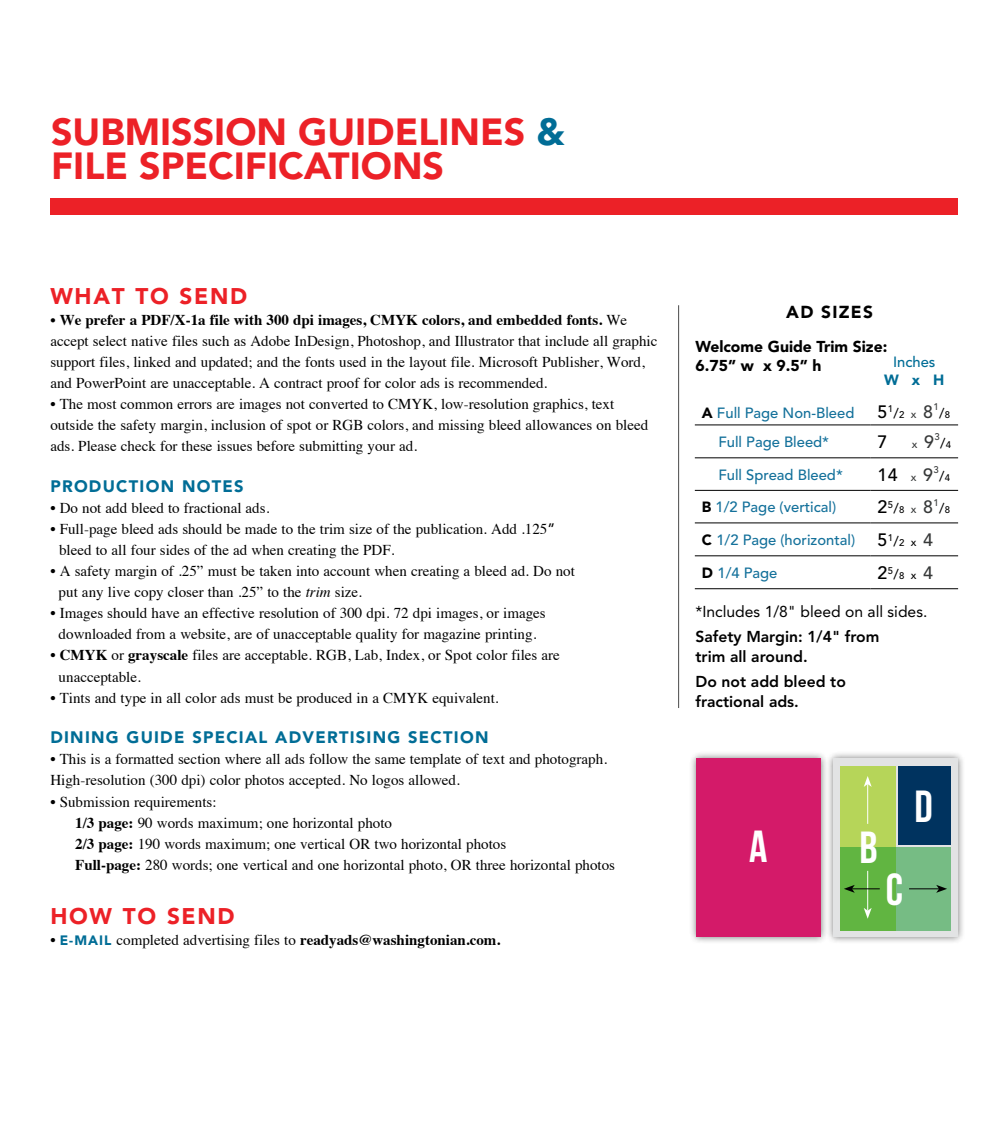
<style>
.page{position:relative;width:1008px;height:1134px;background:#fff}
.page>*{position:absolute;margin:0;border:0;box-sizing:border-box;transform-origin:0 0}
.t1{font:44.98px "Bebas Neue";color:#fff}
.t2{font:900 37.45px/33.9px "Avenir LT Std";color:#ec2127}
.t3{font:900 22.57px "Avenir LT Std";letter-spacing:.075em;color:#ec2127}
.t4{font:500 17.85px "Avenir LT Std";color:#000}
.t5{font:900 17.32px "Avenir LT Std";letter-spacing:.075em;color:#000}
.t6{font:900 16.45px "Avenir LT Std";letter-spacing:.075em;color:#016d96}
.t7{font:800 15.75px/20.1px "Avenir LT Std";color:#000}
.t8{font:900 15.75px/19.2px "Avenir LT Std";color:#000}
.t9{font:15.75px "Avenir LT Std";color:#000}
.t10{font:15.05px/21px "Times";color:#000}
.t11{font:500 14.7px "Avenir LT Std";color:#14719b}
.t12{font:500 14.7px "Avenir LT Std";color:#016d96}
.t13{font:900 14.7px "Avenir LT Std";color:#016d96}
.t14{font:500 13.65px "Avenir LT Std";color:#000}
.t15{font:500 11.03px "Avenir LT Std";color:#373939}
.t16{font:500 9.62px "Avenir LT Std";color:#000}
.s1{color:#016d96}
.s2{font-weight:700}
.s3{font-family:"Avenir LT Std";font-weight:500}
.s4{font-style:italic}
.s5{font-family:"Avenir LT Std";font-weight:900;font-size:13.47px;color:#016d96}
.s6{font-weight:900;color:#000}
.s7{font-size:17.85px}
.s8{font-size:13.65px}
.s9{font-size:11.03px;color:#373939}
.s10{font-size:17.85px;color:#373939}
.s11{font-size:9.62px}
.s12{color:#373939}
.s13{font-size:17.85px;color:#000}
.s14{font-size:13.65px;color:#000}
.s15{font-size:9.62px;color:#000}
.s16{font-size:11.03px;color:#000}
.s17{font-size:11.03px}
</style>
<div class="page">
<div style="left:50px;top:199px;width:908px;height:16px;background:#ec2127"></div>
<hr style="left:676px;top:303px;width:4px;height:406px;background:#000;opacity:.2">
<hr style="left:695px;top:425px;width:175px;height:1px;background:#000">
<hr style="left:870px;top:425px;width:88px;height:1px;background:#000">
<hr style="left:695px;top:457px;width:175px;height:1px;background:#000">
<hr style="left:870px;top:457px;width:88px;height:1px;background:#000">
<hr style="left:695px;top:490px;width:175px;height:1px;background:#000">
<hr style="left:870px;top:490px;width:88px;height:1px;background:#000">
<hr style="left:695px;top:523px;width:175px;height:1px;background:#000">
<hr style="left:870px;top:523px;width:88px;height:1px;background:#000">
<hr style="left:695px;top:555px;width:175px;height:1px;background:#000">
<hr style="left:870px;top:555px;width:88px;height:1px;background:#000">
<hr style="left:695px;top:588px;width:175px;height:1px;background:#000">
<hr style="left:870px;top:588px;width:88px;height:1px;background:#000">
<div style="left:826px;top:751px;width:139px;height:194px;background:#000;opacity:.56"></div>
<div style="left:833px;top:759px;width:125px;height:178px;background:#e2e3e4"></div>
<div style="left:689px;top:751px;width:139px;height:194px;background:#000;opacity:.56"></div>
<div style="left:696px;top:759px;width:125px;height:178px;background:#d41a69"></div>
<div style="left:840px;top:766px;width:55px;height:164px;background:#b6d559"></div>
<div style="left:898px;top:766px;width:53px;height:79px;background:#00335f"></div>
<svg style="left:840px;top:847px;width:111px;height:83px;background:#6bb863"></svg>
<hr style="left:867px;top:784px;width:1px;height:40px;background:#fff">
<svg style="left:864px;top:776px;width:8px;height:11px"></svg>
<hr style="left:867px;top:871px;width:1px;height:40px;background:#fff">
<svg style="left:864px;top:908px;width:8px;height:11px"></svg>
<svg style="left:844px;top:885px;width:36px;height:8px"></svg>
<hr style="left:909px;top:888px;width:30px;height:1px;background:#000">
<svg style="left:936px;top:885px;width:11px;height:8px"></svg>
<h2 class="t2" style="left:51px;top:115px;width:515px">SUBMISSION GUIDELINES <span class="s1">&amp;<br></span>FILE SPECIFICATIONS</h2>
<h3 class="t3" style="left:50px;top:283px;width:198px">WHAT TO SEND</h3>
<p class="t10" style="left:50px;top:308px;width:609px"><span class="s2">• We prefer a PDF/X-1a file with 300 dpi images, CMYK colors, and embedded fonts.</span> We accept select native files such as Adobe InDesign, Photoshop, and Illustrator that include all graphic support files, linked and updated; and the fonts used in the layout file. Microsoft Publisher, Word, and PowerPoint are unacceptable. A contract proof for color ads is recommended.</p>
<p class="t10" style="left:50px;top:392px;width:599px">• The most common errors are images not converted to CMYK, low-resolution graphics, text outside the safety margin, inclusion of spot or RGB colors, and missing bleed allowances on bleed ads. Please check for these issues before submitting your ad.</p>
<p class="t6" style="left:50px;top:477px;width:195px">PRODUCTION NOTES</p>
<p class="t10" style="left:50px;top:496px;width:221px">• Do not add bleed to fractional ads.</p>
<p class="t10" style="left:59px;top:517px;width:498px;text-indent:-9px">• Full-page bleed ads should be made to the trim size of the publication. Add .125<span class="s3">” </span>bleed to all four sides of the ad when creating the PDF.</p>
<p class="t10" style="left:59px;top:559px;width:518px;text-indent:-8px">• A safety margin of .25” must be taken into account when creating a bleed ad. Do not put any live copy closer than .25” to the <span class="s4">trim</span> size.</p>
<p class="t10" style="left:50px;top:602px;width:497px;text-align:center">• Images should have an effective resolution of 300 dpi. 72 dpi images, or images downloaded from a website, are of unacceptable quality for magazine printing.</p>
<p class="t10" style="left:59px;top:644px;width:503px;text-indent:-8px">• <span class="s2">CMYK</span> or <span class="s2">grayscale</span> files are acceptable. RGB, Lab, Index, or Spot color files are unacceptable.</p>
<p class="t10" style="left:50px;top:686px;width:450px">• Tints and type in all color ads must be produced in a CMYK equivalent.</p>
<p class="t6" style="left:50px;top:728px;width:440px">DINING GUIDE SPECIAL ADVERTISING SECTION</p>
<p class="t10" style="left:50px;top:748px;width:558px">• This is a formatted section where all ads follow the same template of text and photograph.<br>High-resolution (300 dpi) color photos accepted. No logos allowed.</p>
<p class="t10" style="left:75px;top:790px;width:541px;text-indent:-25px">• Submission requirements:<br><span class="s2">1/3 page:</span> 90 words maximum; one horizontal photo<br><span class="s2">2/3 page:</span> 190 words maximum; one vertical OR two horizontal photos<br><span class="s2">Full-page:</span> 280 words; one vertical and one horizontal photo, OR three horizontal photos</p>
<h3 class="t3" style="left:50px;top:902px;width:186px">HOW TO SEND</h3>
<p class="t10" style="left:50px;top:928px;width:451px">• <span class="s5">E-MAIL</span> completed advertising files to <span class="s2">readyads@washingtonian.com.</span></p>
<p class="t5" style="left:786px;top:301px;width:88px">AD SIZES</p>
<p class="t8" style="left:696px;top:337px;width:193px">Welcome Guide Trim Size:<br>6.75” w x 9.5” h</p>
<p class="t12" style="left:893px;top:354px;width:44px">Inches</p>
<p class="t13" style="left:884px;top:371px;width:62px">W x H</p>
<p class="t11" style="left:702px;top:404px;width:154px"><span class="s6">A</span> Full Page Non-Bleed</p>
<p class="t16" style="left:877px;top:406px;width:63px"><span class="s7">5</span>1<span class="s8">/</span>2 <span class="s9">x</span> <span class="s10">8</span><sup>1</sup></p>
<p class="t14" style="left:939px;top:405px;width:13px">/<span class="s11">8</span></p>
<p class="t11" style="left:718px;top:433px;width:112px">Full Page Bleed*</p>
<p class="t4" style="left:877px;top:432px;width:11px">7</p>
<p class="t15" style="left:912px;top:438px;width:29px">x <span class="s7">9</span><sup>3</sup></p>
<p class="t14" style="left:940px;top:436px;width:13px">/<span class="s11">4</span></p>
<p class="t11" style="left:718px;top:466px;width:126px">Full Spread Bleed*</p>
<p class="t4" style="left:877px;top:464px;width:63px">14 <span class="s9">x</span> <span class="s12">9</span><sup>3</sup></p>
<p class="t14" style="left:939px;top:468px;width:13px">/<span class="s11">4</span></p>
<p class="t11" style="left:702px;top:499px;width:136px"><span class="s6">B</span> 1/2 Page (vertical)</p>
<p class="t16" style="left:877px;top:502px;width:63px"><span class="s7">2</span>5<span class="s8">/</span>8 <span class="s9">x</span> <span class="s10">8</span><sup>1</sup></p>
<p class="t14" style="left:939px;top:501px;width:13px">/<span class="s11">8</span></p>
<p class="t11" style="left:702px;top:531px;width:233px"><span class="s6">C</span> 1/2 Page (horizontal) <span class="s13">5</span><sup>1</sup><span class="s14">/</span><span class="s15">2</span> <span class="s16">x</span> <span class="s10">4</span></p>
<p class="t11" style="left:702px;top:564px;width:77px"><span class="s6">D</span> 1/4 Page</p>
<p class="t16" style="left:877px;top:567px;width:57px"><span class="s7">2</span>5<span class="s8">/</span>8 <span class="s17">x</span> <span class="s10">4</span></p>
<p class="t9" style="left:696px;top:603px;width:233px">*Includes 1/8" bleed on all sides.</p>
<p class="t7" style="left:696px;top:627px;width:185px">Safety Margin: 1/4" from trim all around.</p>
<p class="t7" style="left:696px;top:671px;width:152px">Do not add bleed to fractional ads.</p>
<h1 class="t1" style="left:749px;top:821px;width:20px">A</h1>
<h1 class="t1" style="left:859px;top:823px;width:20px">B</h1>
<h1 class="t1" style="left:886px;top:864px;width:19px">C</h1>
<h1 class="t1" style="left:915px;top:781px;width:20px">D</h1>
</div>
